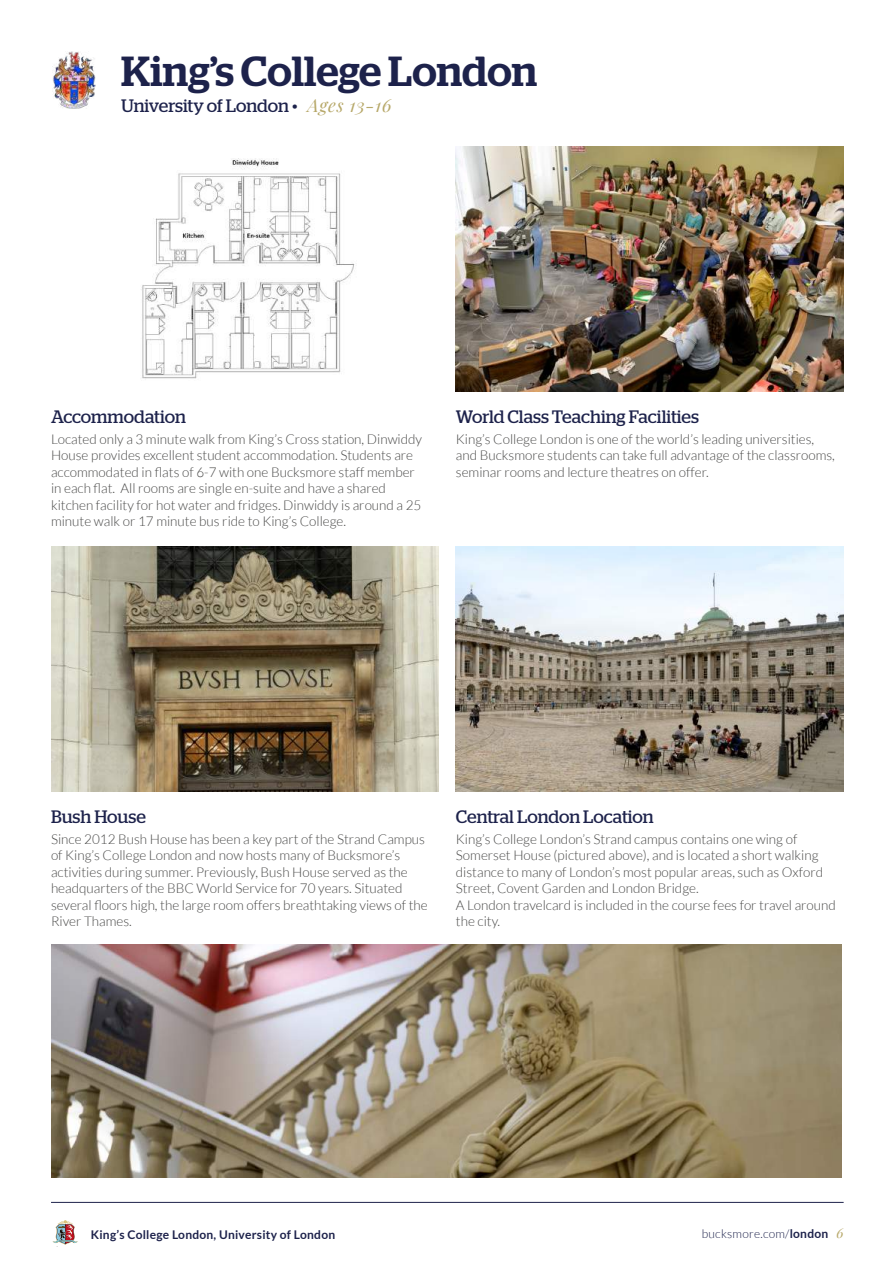
<style>
.page{position:relative;width:893px;height:1263px;background:#fff}
.page>*{position:absolute;margin:0;border:0;box-sizing:border-box;transform-origin:0 0}
.t1{font:500 42px "Stag";color:#1d224b}
.t2{font:18px "Stag";letter-spacing:-.005em;color:#1d224b}
.t3{font:300 13.5px/16.5px "Lato";color:#484847}
.t4{font:700 12px "Lato";letter-spacing:.02em;color:#1d224b}
.t5{font:300 12px "Lato";letter-spacing:.02em;color:#1d224b}
.s1{font-weight:300}
.s2{font-family:"Playfair Display";font-style:italic;color:#b7a869}
.s3{font-weight:700}
.s4{font-family:"Playfair Display";font-weight:400;font-style:italic;font-size:13.5px;color:#b7a869}
</style>
<div class="page">
<svg style="left:52px;top:1220px;width:26px;height:25px"></svg>
<hr style="left:51px;top:1202px;width:793px;height:1px;background:#1d224b">
<img style="left:141px;top:158px;width:214px;height:221px">
<img style="left:51px;top:944px;width:791px;height:234px">
<img style="left:456px;top:147px;width:388px;height:245px">
<img style="left:51px;top:547px;width:388px;height:245px">
<img style="left:456px;top:547px;width:388px;height:245px">
<img style="left:52px;top:51px;width:43px;height:58px">
<h1 class="t1" style="left:121px;top:46px;width:418px">King’s College London</h1>
<h2 class="t2" style="left:121px;top:95px;width:272px">University of London <span class="s1">•</span> <span class="s2">Ages 13-16</span></h2>
<h2 class="t2" style="left:51px;top:406px;width:136px">Accommodation</h2>
<p class="t3" style="left:51px;top:431px;width:373px">Located only a 3 minute walk from King’s Cross station, Dinwiddy House provides excellent student accommodation. Students are accommodated in flats of 6-7 with one Bucksmore staff member in each flat. All rooms are single en-suite and have a shared kitchen facility for hot water and fridges. Dinwiddy is around a 25 minute walk or 17 minute bus ride to King’s College.</p>
<h2 class="t2" style="left:456px;top:406px;width:245px">World Class Teaching Facilities</h2>
<p class="t3" style="left:456px;top:431px;width:381px">King’s College London is one of the world’s leading universities, and Bucksmore students can take full advantage of the classrooms, seminar rooms and lecture theatres on offer.</p>
<h2 class="t2" style="left:51px;top:806px;width:96px">Bush House</h2>
<p class="t3" style="left:51px;top:831px;width:378px">Since 2012 Bush House has been a key part of the Strand Campus of King’s College London and now hosts many of Bucksmore’s activities during summer. Previously, Bush House served as the headquarters of the BBC World Service for 70 years. Situated several floors high, the large room offers breathtaking views of the River Thames.</p>
<h2 class="t2" style="left:456px;top:806px;width:199px">Central London Location</h2>
<p class="t3" style="left:456px;top:831px;width:381px">King’s College London’s Strand campus contains one wing of Somerset House (pictured above), and is located a short walking distance to many of London’s most popular areas, such as Oxford Street, Covent Garden and London Bridge.<br>A London travelcard is included in the course fees for travel around the city.</p>
<p class="t4" style="left:91px;top:1228px;width:246px">King’s College London, University of London</p>
<p class="t5" style="left:702px;top:1227px;width:143px">bucksmore.com/<span class="s3">london</span> <span class="s4">6</span></p>
</div>
